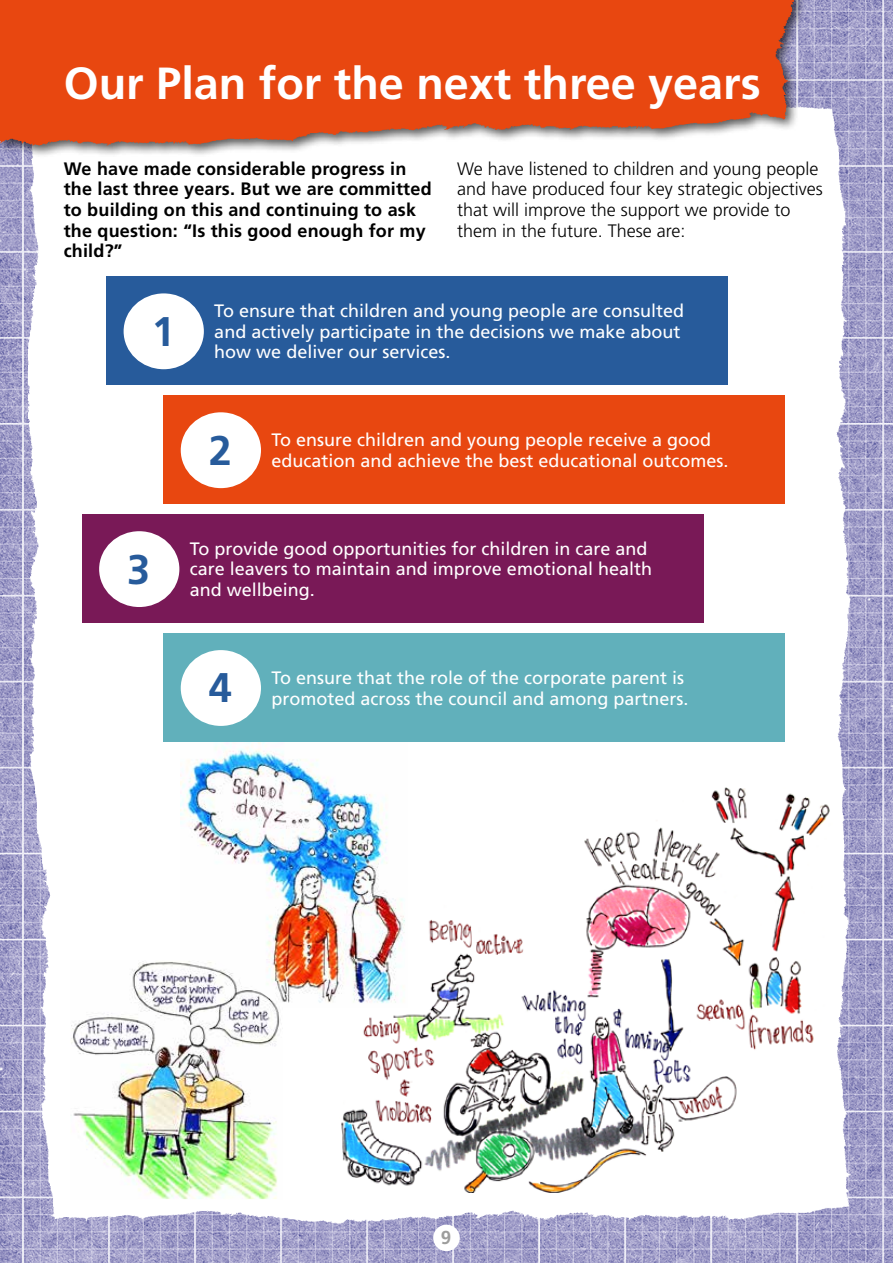
<style>
.page{position:relative;width:893px;height:1263px;background:#fff}
.page>*{position:absolute;margin:0;border:0;box-sizing:border-box;transform-origin:0 0}
.t1{font:700 45px "Frutiger";color:#fff}
.t2{font:700 41.4px "Frutiger";color:#275b9b}
.t3{font:700 18.75px "Frutiger";color:#9d9d9c}
.t4{font:18px/20.7px "Frutiger";color:#fff}
.t5{font:700 18px/20.7px "Frutiger";letter-spacing:.01em;color:#000}
.t6{font:300 18px/20.7px "Frutiger";color:#000}
</style>
<div class="page">
<img style="left:0;top:0;width:893px;height:1263px">
<img style="left:29px;top:93px;width:827px;height:1130px">
<img style="left:0;top:0;width:797px;height:174px">
<div style="left:107px;top:276px;width:621px;height:109px;background:#275b9b"></div>
<div style="left:124px;top:293px;width:80px;height:76px;background:#fff;border-radius:50%"></div>
<div style="left:164px;top:395px;width:621px;height:109px;background:#e84710"></div>
<div style="left:181px;top:412px;width:80px;height:76px;background:#fff;border-radius:50%"></div>
<div style="left:82px;top:514px;width:621px;height:109px;background:#791957"></div>
<div style="left:99px;top:531px;width:80px;height:76px;background:#fff;border-radius:50%"></div>
<div style="left:164px;top:633px;width:621px;height:108px;background:#61b0bb"></div>
<div style="left:181px;top:650px;width:80px;height:76px;background:#fff;border-radius:50%"></div>
<img style="left:339px;top:784px;width:493px;height:408px">
<img style="left:180px;top:743px;width:227px;height:264px">
<img style="left:71px;top:960px;width:212px;height:239px">
<div style="left:433px;top:1224px;width:27px;height:27px;background:#fff;border-radius:50%"></div>
<h1 class="t1" style="left:64px;top:57px;width:698px">Our Plan for the next three years</h1>
<p class="t5" style="left:64px;top:158px;width:369px">We have made considerable progress in the last three years. But we are committed to building on this and continuing to ask the question: “Is this good enough for my child?”</p>
<p class="t6" style="left:457px;top:158px;width:367px">We have listened to children and young people and have produced four key strategic objectives that will improve the support we provide to them in the future. These are:</p>
<h2 class="t2" style="left:152px;top:307px;width:25px">1</h2>
<p class="t4" style="left:214px;top:300px;width:471px">To ensure that children and young people are consulted and actively participate in the decisions we make about how we deliver our services.</p>
<h2 class="t2" style="left:127px;top:545px;width:25px">3</h2>
<h2 class="t2" style="left:209px;top:426px;width:25px">2</h2>
<p class="t4" style="left:271px;top:429px;width:441px">To ensure children and young people receive a good</p>
<p class="t4" style="left:271px;top:450px;width:459px">education and achieve the best educational outcomes.</p>
<p class="t4" style="left:190px;top:538px;width:464px">To provide good opportunities for children in care and care leavers to maintain and improve emotional health and wellbeing.</p>
<h2 class="t2" style="left:209px;top:664px;width:25px">4</h2>
<p class="t4" style="left:271px;top:667px;width:414px">To ensure that the role of the corporate parent is</p>
<p class="t4" style="left:271px;top:688px;width:419px">promoted across the council and among partners.</p>
<p class="t3" style="left:441px;top:1226px;width:12px">9</p>
</div>
